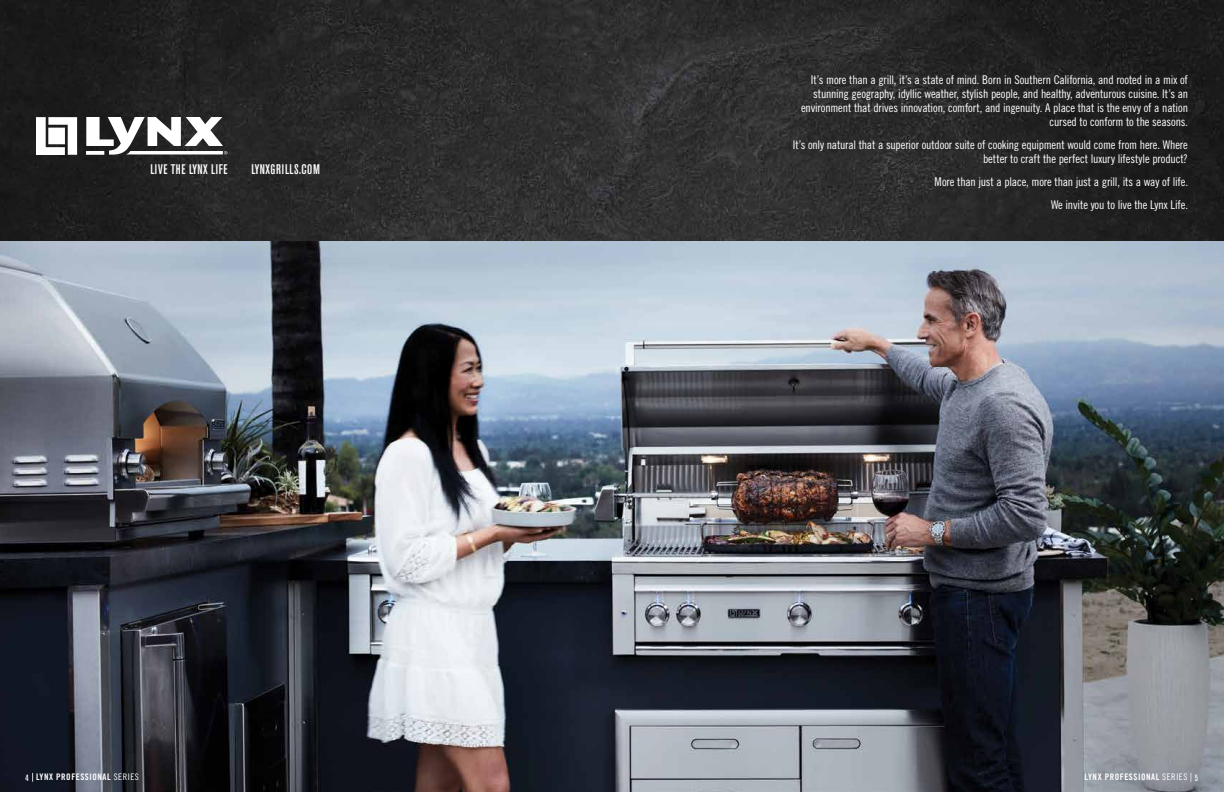
<style>
.page{position:relative;width:1224px;height:792px;background:#fff}
.page>*{position:absolute;margin:0;border:0;box-sizing:border-box;transform-origin:0 0}
.t1{font:500 condensed 13.8px "Akzidenz Grotesk BE";letter-spacing:.04em;color:#fff}
.t2{font:12px/14px "Trade Gothic LT Std Cn 18";letter-spacing:-.015em;color:#fff;text-align:right}
.t3{font:9px "Trade Gothic LT Std Bd Cn 20";letter-spacing:.06em;color:#fff}
.s1{font-family:"Akzidenz Grotesk BE";font-weight:500;font-stretch:condensed}
.s2{font-family:"Trade Gothic LT Std Cn 18"}
</style>
<div class="page">
<img style="left:0;top:0;width:1224px;height:792px">
<svg style="left:36px;top:117px;width:41px;height:38px"></svg>
<svg style="left:86px;top:117px;width:142px;height:38px"></svg>
<svg style="left:1191px;top:772px;width:2px;height:10px"></svg>
<p class="t1" style="left:150px;top:162px;width:79px">LIVE THE LYNX LIFE</p>
<p class="t1" style="left:251px;top:162px;width:70px">LYNXGRILLS.COM</p>
<p class="t2" style="left:801px;top:73px;width:388px">It’s more than a grill, it’s a state of mind. Born in Southern California, and rooted in a mix of stunning geography, idyllic weather, stylish people, and healthy, adventurous cuisine. It’s an environment that drives innovation, comfort, and ingenuity. A place that is the envy of a nation cursed to conform to the seasons.</p>
<p class="t2" style="left:793px;top:138px;width:397px">It’s only natural that a superior outdoor suite of cooking equipment would come from here. Where better to craft the perfect luxury lifestyle product?</p>
<p class="t2" style="left:935px;top:170px;width:255px;line-height:23px">More than just a place, more than just a grill, its a way of life.<br>We invite you to live the Lynx Life.</p>
<p class="t3" style="left:26px;top:772px;width:115px"><span class="s1">4</span> LYNX PROFESSIONAL <span class="s2">SERIES</span></p>
<p class="t3" style="left:1085px;top:772px;width:115px">LYNX PROFESSIONAL <span class="s2">SERIES</span> <span class="s1">5</span></p>
</div>
